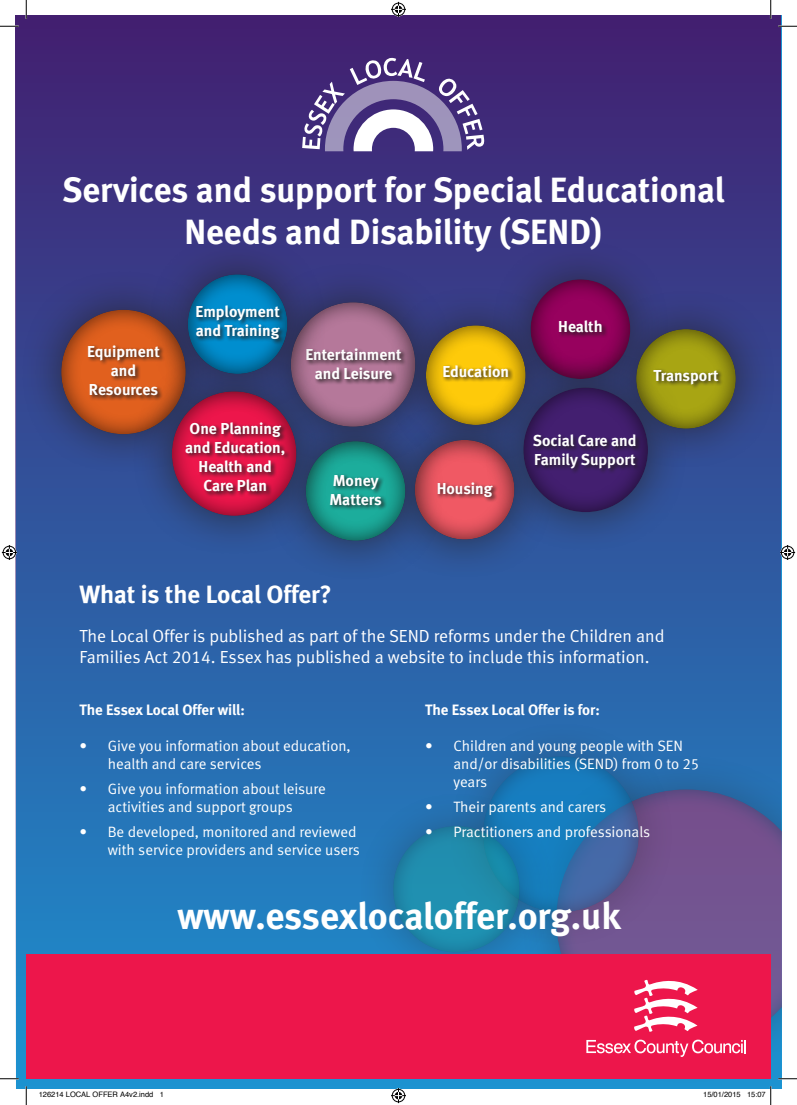
<style>
.page{position:relative;width:797px;height:1105px;background:#fff}
.page>*{position:absolute;margin:0;border:0;box-sizing:border-box;transform-origin:0 0}
.t1{font:37.5px "Meta Bold LF";color:#fff}
.t2{font:35px/42px "Meta Bold LF";color:#fff;text-align:center}
.t3{font:25px "Meta Bold LF";color:#fff}
.t4{font:17.5px/21px "Meta Normal LF";color:#fff}
.t5{font:15.75px/19px "Meta Bold LF";color:#fff}
.t6{font:15px/18px "Meta Normal LF";color:#fff}
.t7{font:15px "Meta Bold LF";letter-spacing:-.005em;color:#fff}
.t8{font:7.5px "Helvetica";color:#000}
</style>
<div class="page">
<div style="left:16px;top:16px;width:765px;height:1073px;background:linear-gradient(to bottom,#431e6f,#1c93d1)"></div>
<div style="left:517px;top:751px;width:264px;height:337px;background:#231f20;opacity:.75"></div>
<div style="left:554px;top:789px;width:227px;height:262px;background:#231f20;opacity:.75"></div>
<div style="left:444px;top:717px;width:233px;height:234px;background:#231f20;opacity:.75"></div>
<div style="left:481px;top:755px;width:159px;height:159px;background:#231f20;opacity:.75"></div>
<div style="left:354px;top:787px;width:204px;height:204px;background:#231f20;opacity:.75"></div>
<div style="left:391px;top:825px;width:129px;height:129px;background:#231f20;opacity:.75"></div>
<div style="left:26px;top:954px;width:744px;height:125px;background:#ed164b"></div>
<svg style="left:586px;top:1040px;width:160px;height:17px"></svg>
<svg style="left:634px;top:980px;width:63px;height:52px"></svg>
<div style="left:490px;top:239px;width:180px;height:180px;background:#231f20;opacity:.75"></div>
<div style="left:528px;top:279px;width:102px;height:102px;background:#231f20;opacity:.75"></div>
<div style="left:558px;top:320px;width:50px;height:19px;background:#231f20;opacity:.9"></div>
<div style="left:374px;top:400px;width:180px;height:180px;background:#231f20;opacity:.75"></div>
<div style="left:412px;top:439px;width:103px;height:102px;background:#231f20;opacity:.75"></div>
<div style="left:436px;top:481px;width:63px;height:22px;background:#231f20;opacity:.9"></div>
<div style="left:265px;top:401px;width:180px;height:180px;background:#231f20;opacity:.75"></div>
<div style="left:303px;top:440px;width:103px;height:103px;background:#231f20;opacity:.75"></div>
<div style="left:329px;top:473px;width:59px;height:38px;background:#231f20;opacity:.9"></div>
<div style="left:250px;top:262px;width:206px;height:205px;background:#231f20;opacity:.75"></div>
<div style="left:289px;top:302px;width:126px;height:126px;background:#231f20;opacity:.75"></div>
<div style="left:305px;top:347px;width:102px;height:39px;background:#231f20;opacity:.9"></div>
<div style="left:21px;top:269px;width:205px;height:206px;background:#231f20;opacity:.75"></div>
<div style="left:60px;top:310px;width:126px;height:126px;background:#231f20;opacity:.75"></div>
<div style="left:87px;top:344px;width:78px;height:57px;background:#231f20;opacity:.9"></div>
<div style="left:596px;top:289px;width:180px;height:180px;background:#231f20;opacity:.75"></div>
<div style="left:633px;top:328px;width:103px;height:102px;background:#231f20;opacity:.75"></div>
<div style="left:652px;top:368px;width:72px;height:22px;background:#231f20;opacity:.9"></div>
<div style="left:386px;top:285px;width:180px;height:180px;background:#231f20;opacity:.75"></div>
<div style="left:423px;top:325px;width:103px;height:102px;background:#231f20;opacity:.75"></div>
<div style="left:442px;top:364px;width:72px;height:19px;background:#231f20;opacity:.9"></div>
<div style="left:131px;top:351px;width:206px;height:205px;background:#231f20;opacity:.75"></div>
<div style="left:170px;top:391px;width:127px;height:126px;background:#231f20;opacity:.75"></div>
<div style="left:185px;top:421px;width:105px;height:77px;background:#231f20;opacity:.9"></div>
<div style="left:482px;top:347px;width:206px;height:206px;background:#231f20;opacity:.75"></div>
<div style="left:521px;top:387px;width:127px;height:127px;background:#231f20;opacity:.75"></div>
<div style="left:532px;top:433px;width:110px;height:42px;background:#231f20;opacity:.9"></div>
<div style="left:147px;top:234px;width:180px;height:180px;background:#231f20;opacity:.75"></div>
<div style="left:185px;top:274px;width:103px;height:102px;background:#231f20;opacity:.75"></div>
<div style="left:195px;top:304px;width:91px;height:41px;background:#231f20;opacity:.9"></div>
<svg style="left:302px;top:58px;width:182px;height:93px"></svg>
<svg style="left:0;top:25px;width:19px;height:2px"></svg>
<svg style="left:778px;top:25px;width:19px;height:2px"></svg>
<svg style="left:0;top:1078px;width:19px;height:1px"></svg>
<svg style="left:778px;top:1078px;width:19px;height:1px"></svg>
<svg style="left:25px;top:0;width:2px;height:19px"></svg>
<svg style="left:25px;top:1086px;width:2px;height:19px"></svg>
<svg style="left:770px;top:0;width:1px;height:19px"></svg>
<svg style="left:391px;top:2px;width:15px;height:15px"></svg>
<svg style="left:391px;top:1088px;width:15px;height:15px"></svg>
<svg style="left:2px;top:545px;width:15px;height:15px"></svg>
<svg style="left:780px;top:545px;width:15px;height:15px"></svg>
<svg style="left:747px;top:1086px;width:24px;height:19px"></svg>
<h2 class="t2" style="left:62px;top:169px;width:664px">Services and support for Special Educational<br>Needs and Disability (SEND)</h2>
<p class="t5" style="left:87px;top:342px;width:74px;text-align:center">Equipment and<br>Resources</p>
<p class="t5" style="left:195px;top:302px;width:86px">Employment and Training</p>
<p class="t5" style="left:185px;top:419px;width:102px;text-align:center">One Planning and Education,<br>Health and<br>Care Plan</p>
<p class="t5" style="left:305px;top:345px;width:98px;text-align:center">Entertainment and Leisure</p>
<p class="t5" style="left:329px;top:471px;width:54px">Money<br>Matters</p>
<p class="t5" style="left:558px;top:317px;width:46px">Health</p>
<p class="t5" style="left:442px;top:362px;width:68px">Education</p>
<p class="t5" style="left:653px;top:365px;width:66px">Transport</p>
<p class="t5" style="left:437px;top:478px;width:57px">Housing</p>
<p class="t5" style="left:533px;top:431px;width:105px">Social Care and<br>Family Support</p>
<h3 class="t3" style="left:79px;top:579px;width:253px">What is the Local Offer?</h3>
<p class="t4" style="left:79px;top:625px;width:586px">The Local Offer is published as part of the SEND reforms under the Children and<br>Families Act 2014. Essex has published a website to include this information.</p>
<p class="t7" style="left:79px;top:701px;width:167px">The Essex Local Offer will:</p>
<p class="t6" style="left:108px;top:737px;width:244px;text-indent:-28px">• Give you information about education, health and care services</p>
<p class="t6" style="left:79px;top:780px;width:248px;text-align:center">• Give you information about leisure activities and support groups</p>
<p class="t6" style="left:79px;top:823px;width:282px;text-align:right">• Be developed, monitored and reviewed with service providers and service users</p>
<p class="t7" style="left:425px;top:701px;width:176px">The Essex Local Offer is for:</p>
<p class="t6" style="left:453px;top:737px;width:247px;text-indent:-28px">• Children and young people with SEN and/or disabilities (SEND) from 0 to 25 years</p>
<p class="t6" style="left:425px;top:798px;width:183px">• Their parents and carers</p>
<p class="t6" style="left:425px;top:823px;width:227px">• Practitioners and professionals</p>
<h1 class="t1" style="left:177px;top:894px;width:445px">www.essexlocaloffer.org.uk</h1>
<p class="t8" style="left:39px;top:1089px;width:127px">126214 LOCAL OFFER A4v2.indd 1</p>
<p class="t8" style="left:703px;top:1089px;width:64px">15/01/2015 15:07</p>
</div>
